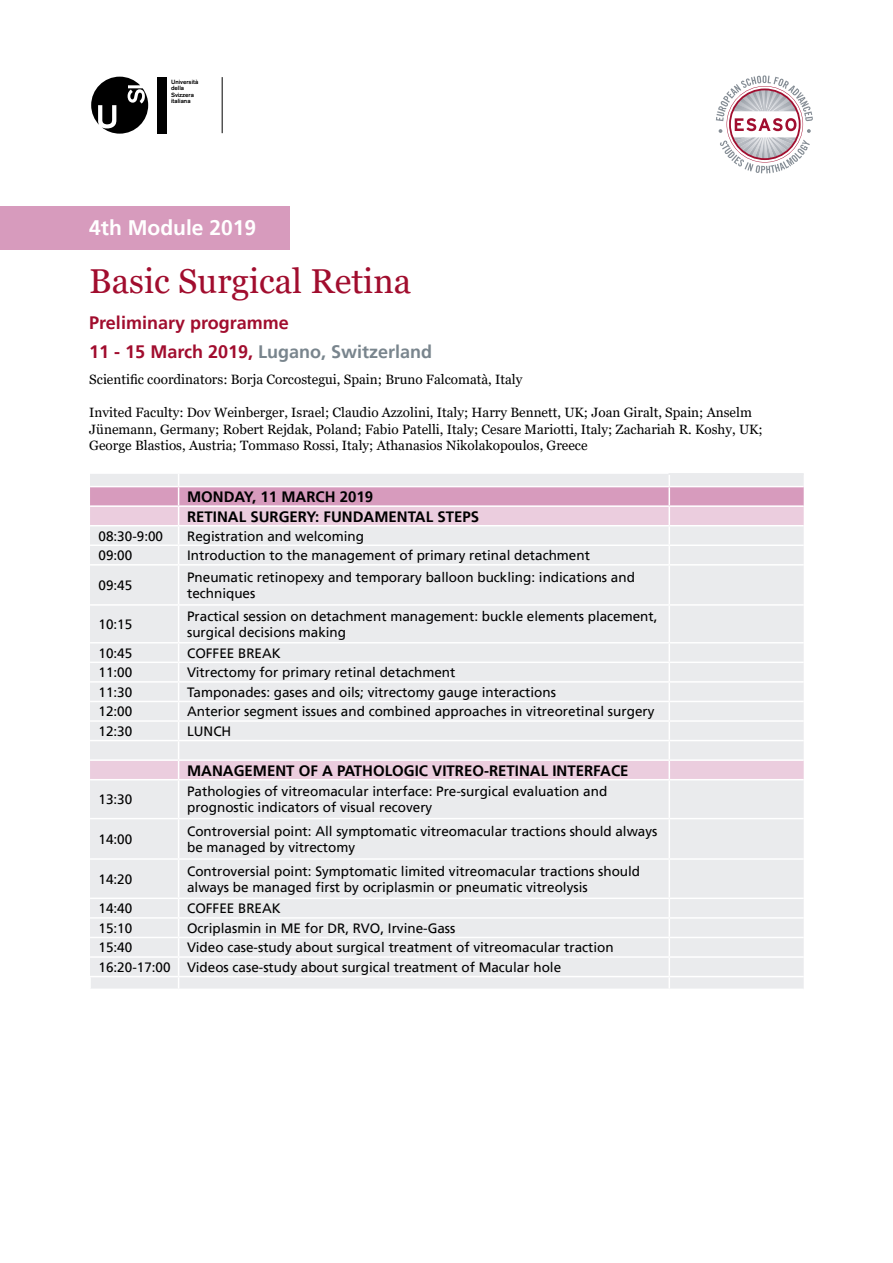
<style>
.page{position:relative;width:893px;height:1263px;background:#fff}
.page>*{position:absolute;margin:0;border:0;box-sizing:border-box;transform-origin:0 0}
.t1{font:34.5px "Georgia";color:#a10d2e}
.t2{font:700 21px "Frutiger LT Pro";color:#fff}
.t3{font:700 18px "Frutiger LT Pro";color:#79858d}
.t4{font:700 18px "Frutiger LT Pro";color:#a10d2e}
.t5{font:700 15px/19.5px "Frutiger LT Pro";color:#000}
.t6{font:13.5px/16.2px "Frutiger LT Pro";color:#000}
.t7{font:13.5px/16.2px "Georgia";color:#000}
.t8{font:500 6px/6.6px "Akzidenz Grotesk Pro";letter-spacing:-.005em;color:#000}
.s1{color:#a10d2e}
</style>
<div class="page">
<svg style="left:716px;top:75px;width:97px;height:98px"></svg>
<div style="left:157px;top:77px;width:9px;height:56px;background:#000"></div>
<hr style="left:222px;top:77px;width:1px;height:56px;background:#000">
<svg style="left:91px;top:77px;width:57px;height:57px"></svg>
<div style="left:90px;top:566px;width:714px;height:422px;background:#eaebed"></div>
<hr style="left:669px;top:661px;width:135px;height:2px;background:#fff">
<hr style="left:669px;top:681px;width:135px;height:2px;background:#fff">
<hr style="left:669px;top:701px;width:135px;height:1px;background:#fff">
<hr style="left:669px;top:720px;width:135px;height:2px;background:#fff">
<hr style="left:669px;top:759px;width:135px;height:2px;background:#fff">
<hr style="left:669px;top:779px;width:135px;height:1px;background:#fff">
<hr style="left:669px;top:818px;width:135px;height:1px;background:#fff">
<hr style="left:669px;top:858px;width:135px;height:2px;background:#fff">
<hr style="left:669px;top:897px;width:135px;height:2px;background:#fff">
<hr style="left:669px;top:917px;width:135px;height:2px;background:#fff">
<hr style="left:669px;top:937px;width:135px;height:1px;background:#fff">
<hr style="left:669px;top:956px;width:135px;height:2px;background:#fff">
<hr style="left:669px;top:976px;width:135px;height:1px;background:#fff">
<hr style="left:669px;top:566px;width:1px;height:38px;background:#fff">
<hr style="left:179px;top:701px;width:490px;height:1px;background:#fff">
<hr style="left:179px;top:720px;width:490px;height:2px;background:#fff">
<hr style="left:179px;top:740px;width:490px;height:1px;background:#fff">
<hr style="left:179px;top:759px;width:490px;height:2px;background:#fff">
<hr style="left:179px;top:779px;width:490px;height:1px;background:#fff">
<hr style="left:669px;top:780px;width:1px;height:38px;background:#fff">
<hr style="left:179px;top:818px;width:490px;height:1px;background:#fff">
<hr style="left:669px;top:819px;width:1px;height:39px;background:#fff">
<hr style="left:179px;top:858px;width:490px;height:2px;background:#fff">
<hr style="left:669px;top:860px;width:1px;height:37px;background:#fff">
<hr style="left:179px;top:897px;width:490px;height:2px;background:#fff">
<hr style="left:179px;top:917px;width:490px;height:2px;background:#fff">
<hr style="left:179px;top:937px;width:490px;height:1px;background:#fff">
<hr style="left:179px;top:956px;width:490px;height:2px;background:#fff">
<hr style="left:179px;top:976px;width:490px;height:1px;background:#fff">
<hr style="left:669px;top:606px;width:1px;height:36px;background:#fff">
<hr style="left:179px;top:661px;width:490px;height:2px;background:#fff">
<svg style="left:90px;top:474px;width:714px;height:90px"></svg>
<hr style="left:178px;top:566px;width:1px;height:38px;background:#fff">
<hr style="left:178px;top:780px;width:1px;height:38px;background:#fff">
<hr style="left:178px;top:819px;width:1px;height:39px;background:#fff">
<hr style="left:178px;top:860px;width:1px;height:37px;background:#fff">
<hr style="left:178px;top:606px;width:1px;height:36px;background:#fff">
<hr style="left:90px;top:505px;width:89px;height:2px;background:#fff">
<hr style="left:90px;top:525px;width:89px;height:1px;background:#fff">
<hr style="left:90px;top:701px;width:89px;height:1px;background:#fff">
<hr style="left:90px;top:720px;width:89px;height:2px;background:#fff">
<hr style="left:90px;top:740px;width:89px;height:1px;background:#fff">
<hr style="left:90px;top:759px;width:89px;height:2px;background:#fff">
<hr style="left:90px;top:779px;width:89px;height:1px;background:#fff">
<hr style="left:90px;top:818px;width:89px;height:1px;background:#fff">
<hr style="left:90px;top:858px;width:89px;height:2px;background:#fff">
<hr style="left:90px;top:897px;width:89px;height:2px;background:#fff">
<hr style="left:90px;top:917px;width:89px;height:2px;background:#fff">
<hr style="left:90px;top:937px;width:89px;height:1px;background:#fff">
<hr style="left:90px;top:956px;width:89px;height:2px;background:#fff">
<hr style="left:89px;top:976px;width:90px;height:1px;background:#fff">
<hr style="left:90px;top:544px;width:89px;height:2px;background:#fff">
<hr style="left:90px;top:661px;width:89px;height:2px;background:#fff">
<hr style="left:90px;top:604px;width:89px;height:2px;background:#fff">
<hr style="left:90px;top:642px;width:89px;height:1px;background:#fff">
<hr style="left:179px;top:604px;width:490px;height:2px;background:#fff">
<hr style="left:179px;top:642px;width:490px;height:1px;background:#fff">
<hr style="left:669px;top:604px;width:135px;height:2px;background:#fff">
<hr style="left:669px;top:642px;width:135px;height:1px;background:#fff">
<hr style="left:90px;top:681px;width:89px;height:2px;background:#fff">
<hr style="left:179px;top:681px;width:490px;height:2px;background:#fff">
<svg style="left:178px;top:643px;width:1px;height:136px"></svg>
<svg style="left:669px;top:643px;width:1px;height:136px"></svg>
<hr style="left:669px;top:740px;width:135px;height:1px;background:#fff">
<svg style="left:178px;top:899px;width:1px;height:89px"></svg>
<svg style="left:669px;top:899px;width:1px;height:89px"></svg>
<hr style="left:669px;top:473px;width:135px;height:2px;background:#eaebed">
<div style="left:0;top:206px;width:289px;height:44px;background:#d79bbd"></div>
<p class="t8" style="left:171px;top:78px;width:29px">Università della<br>Svizzera italiana</p>
<h2 class="t2" style="left:89px;top:215px;width:168px">4th Module 2019</h2>
<h1 class="t1" style="left:89px;top:261px;width:323px">Basic Surgical Retina</h1>
<h3 class="t4" style="left:89px;top:312px;width:201px">Preliminary programme</h3>
<h3 class="t3" style="left:89px;top:341px;width:344px"><span class="s1">11 - 15 March 2019,</span> Lugano, Switzerland</h3>
<p class="t7" style="left:89px;top:372px;width:435px">Scientific coordinators: Borja Corcostegui, Spain; Bruno Falcomatà, Italy</p>
<p class="t7" style="left:89px;top:405px;width:675px">Invited Faculty: Dov Weinberger, Israel; Claudio Azzolini, Italy; Harry Bennett, UK; Joan Giralt, Spain; Anselm<br>Jünemann, Germany; Robert Rejdak, Poland; Fabio Patelli, Italy; Cesare Mariotti, Italy; Zachariah R. Koshy, UK;<br>George Blastios, Austria; Tommaso Rossi, Italy; Athanasios Nikolakopoulos, Greece</p>
<p class="t5" style="left:187px;top:487px;width:293px">MONDAY, 11 MARCH 2019<br>RETINAL SURGERY: FUNDAMENTAL STEPS</p>
<p class="t6" style="left:99px;top:528px;width:66px">08:30-9:00</p>
<p class="t6" style="left:187px;top:528px;width:179px">Registration and welcoming</p>
<p class="t6" style="left:99px;top:547px;width:35px">09:00</p>
<p class="t6" style="left:187px;top:547px;width:404px">Introduction to the management of primary retinal detachment</p>
<p class="t6" style="left:99px;top:577px;width:35px">09:45</p>
<p class="t6" style="left:187px;top:569px;width:449px">Pneumatic retinopexy and temporary balloon buckling: indications and techniques</p>
<p class="t6" style="left:99px;top:616px;width:35px">10:15</p>
<p class="t6" style="left:187px;top:608px;width:472px">Practical session on detachment management: buckle elements placement, surgical decisions making</p>
<p class="t6" style="left:99px;top:645px;width:35px">10:45</p>
<p class="t6" style="left:187px;top:645px;width:95px">COFFEE BREAK</p>
<p class="t6" style="left:99px;top:664px;width:35px">11:00</p>
<p class="t6" style="left:187px;top:664px;width:270px">Vitrectomy for primary retinal detachment</p>
<p class="t6" style="left:99px;top:684px;width:35px">11:30</p>
<p class="t6" style="left:187px;top:684px;width:370px">Tamponades: gases and oils; vitrectomy gauge interactions</p>
<p class="t6" style="left:99px;top:703px;width:35px">12:00</p>
<p class="t6" style="left:187px;top:703px;width:469px">Anterior segment issues and combined approaches in vitreoretinal surgery</p>
<p class="t6" style="left:99px;top:723px;width:35px">12:30</p>
<p class="t6" style="left:187px;top:723px;width:46px">LUNCH</p>
<p class="t5" style="left:187px;top:760px;width:443px">MANAGEMENT OF A PATHOLOGIC VITREO-RETINAL INTERFACE</p>
<p class="t6" style="left:99px;top:791px;width:35px">13:30</p>
<p class="t6" style="left:187px;top:783px;width:422px">Pathologies of vitreomacular interface: Pre-surgical evaluation and prognostic indicators of visual recovery</p>
<p class="t6" style="left:99px;top:831px;width:35px">14:00</p>
<p class="t6" style="left:187px;top:823px;width:472px">Controversial point: All symptomatic vitreomacular tractions should always be managed by vitrectomy</p>
<p class="t6" style="left:99px;top:871px;width:35px">14:20</p>
<p class="t6" style="left:187px;top:863px;width:455px">Controversial point: Symptomatic limited vitreomacular tractions should always be managed first by ocriplasmin or pneumatic vitreolysis</p>
<p class="t6" style="left:99px;top:900px;width:35px">14:40</p>
<p class="t6" style="left:187px;top:900px;width:95px">COFFEE BREAK</p>
<p class="t6" style="left:99px;top:920px;width:35px">15:10</p>
<p class="t6" style="left:187px;top:920px;width:270px">Ocriplasmin in ME for DR, RVO, Irvine-Gass</p>
<p class="t6" style="left:99px;top:939px;width:35px">15:40</p>
<p class="t6" style="left:99px;top:938px;width:517px;line-height:19.5px;text-indent:89px">Video case-study about surgical treatment of vitreomacular traction<br>16:20-17:00 Videos case-study about surgical treatment of Macular hole</p>
</div>
